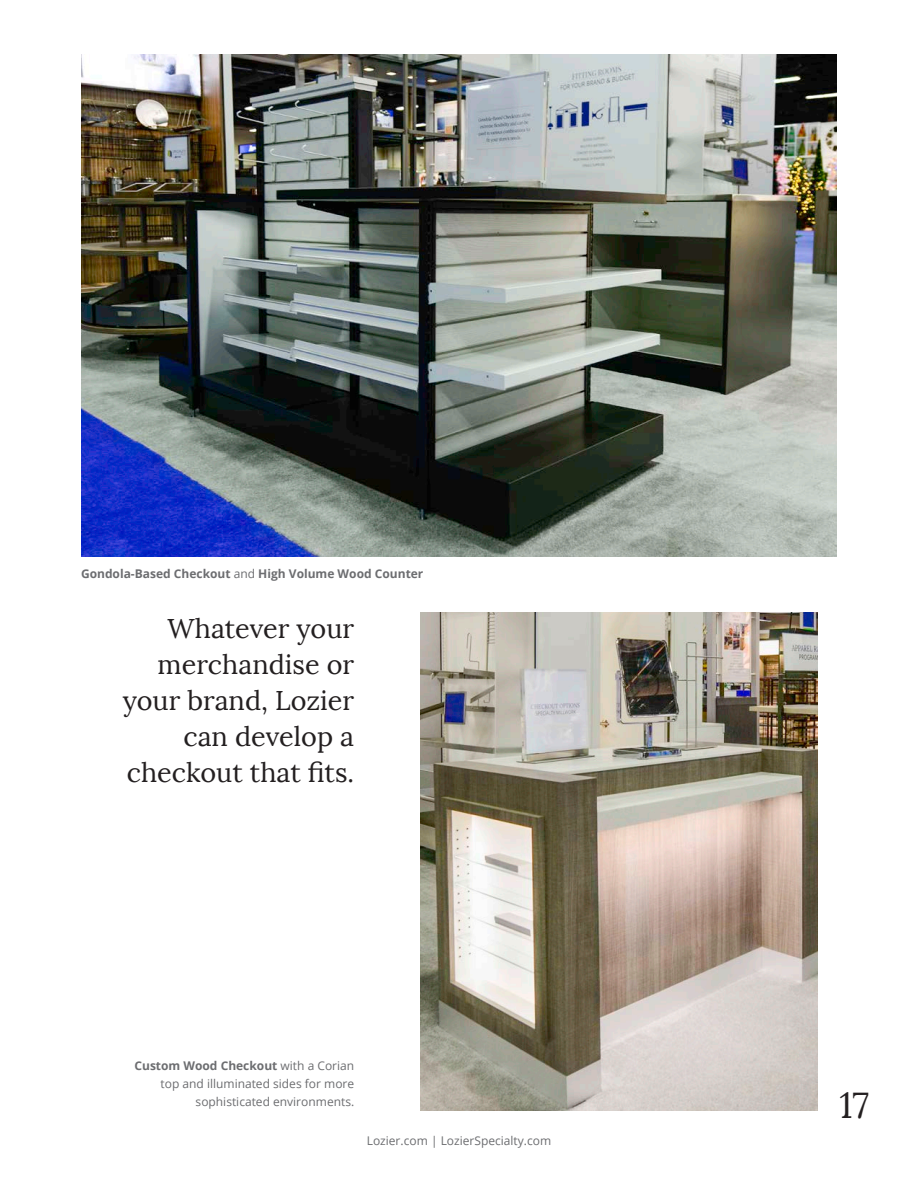
<style>
.page{position:relative;width:918px;height:1188px;background:#fff}
.page>*{position:absolute;margin:0;border:0;box-sizing:border-box;transform-origin:0 0}
.t1{font:36px "Lora";color:#231f20}
.Callouts{font:27px/36px "Lora";color:#231f20;text-align:right}
.captions{font:12px/18px "Open Sans";color:#6c6d70;text-align:right}
.captions-2{font:700 12px "Open Sans";color:#6c6d70}
.s1{font-weight:400}
.s2{font-weight:700}
.s3{font-style:italic}
</style>
<div class="page">
<img style="left:81px;top:54px;width:756px;height:503px">
<img style="left:420px;top:613px;width:398px;height:497px">
<p class="captions-2" style="left:81px;top:565px;width:344px">Gondola-Based Checkout <span class="s1">and</span> High Volume Wood Counter</p>
<p class="Callouts" style="left:123px;top:611px;width:233px">Whatever your merchandise or your brand, Lozier can develop a checkout that fits.</p>
<p class="captions" style="left:134px;top:1056px;width:221px"><span class="s2">Custom Wood Checkout</span> with a Corian top and illuminated sides for more sophisticated environments.</p>
<p class="captions" style="left:367px;top:1131px;width:186px">Lozier.com <span class="s3">|</span> LozierSpecialty.com</p>
<h1 class="t1" style="left:839px;top:1084px;width:31px">17</h1>
</div>
